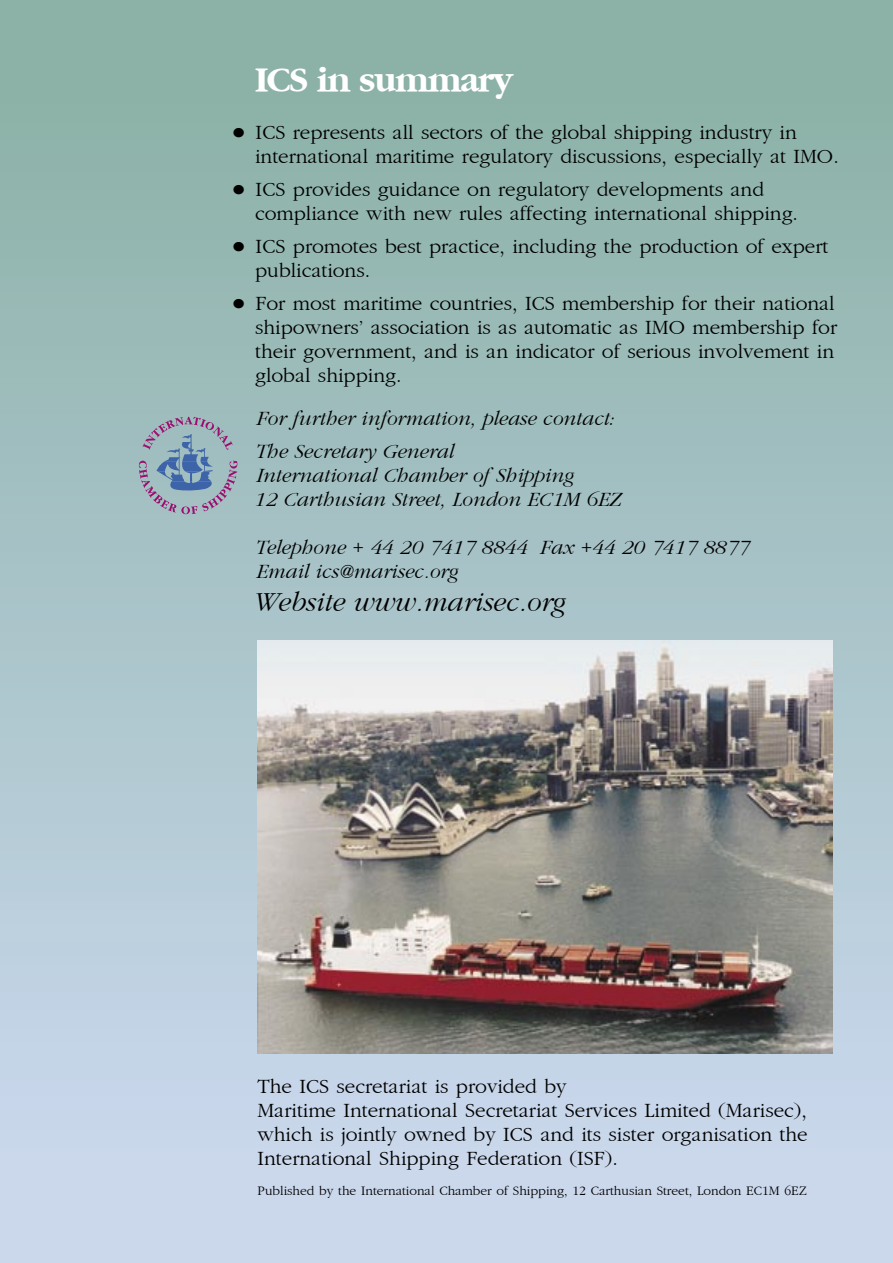
<style>
.page{position:relative;width:893px;height:1263px;background:#fff}
.page>*{position:absolute;margin:0;border:0;box-sizing:border-box;transform-origin:0 0}
.t1{font:700 36px "Garamond";letter-spacing:-.035em;color:#fff}
.t2{font:italic 300 28.5px "Garamond";color:#000}
.t3{font:300 21px/24px "Garamond";color:#000}
.t4{font:italic 300 21px/24px "Garamond";color:#000}
.t5{font:300 13.5px "Garamond";color:#000}
.s1{font-size:30px}
</style>
<div class="page">
<div style="left:0;top:0;width:893px;height:1263px;background:linear-gradient(to bottom,#87afa2,#cfdbf2)"></div>
<img style="left:257px;top:640px;width:576px;height:413px">
<svg style="left:139px;top:417px;width:98px;height:97px;background:#93a5b6"></svg>
<h1 class="t1" style="left:255px;top:60px;width:259px">ICS in summary</h1>
<p class="t3" style="left:255px;top:121px;width:585px;text-indent:-26px"><span class="s1">•</span> ICS represents all sectors of the global shipping industry in international maritime regulatory discussions, especially at IMO.</p>
<p class="t3" style="left:255px;top:178px;width:544px;text-indent:-26px"><span class="s1">•</span> ICS provides guidance on regulatory developments and compliance with new rules affecting international shipping.</p>
<p class="t3" style="left:255px;top:235px;width:575px;text-indent:-26px"><span class="s1">•</span> ICS promotes best practice, including the production of expert publications.</p>
<p class="t3" style="left:255px;top:292px;width:584px;text-indent:-26px"><span class="s1">•</span> For most maritime countries, ICS membership for their national shipowners’ association is as automatic as IMO membership for their government, and is an indicator of serious involvement in global shipping.</p>
<p class="t4" style="left:254px;top:402px;width:361px;line-height:33px">For further information, please contact:<br>The Secretary General</p>
<p class="t4" style="left:253px;top:464px;width:369px">International Chamber of Shipping<br>12 Carthusian Street, London EC1M 6EZ</p>
<p class="t4" style="left:254px;top:536px;width:495px">Telephone + 44 20 7417 8844 Fax +44 20 7417 8877<br>Email ics@marisec.org</p>
<h2 class="t2" style="left:251px;top:587px;width:315px">Website www.marisec.org</h2>
<p class="t3" style="left:257px;top:1074px;width:552px">The ICS secretariat is provided by<br>Maritime International Secretariat Services Limited (Marisec), which is jointly owned by ICS and its sister organisation the International Shipping Federation (ISF).</p>
<p class="t5" style="left:257px;top:1183px;width:551px">Published by the International Chamber of Shipping, 12 Carthusian Street, London EC1M 6EZ</p>
</div>
